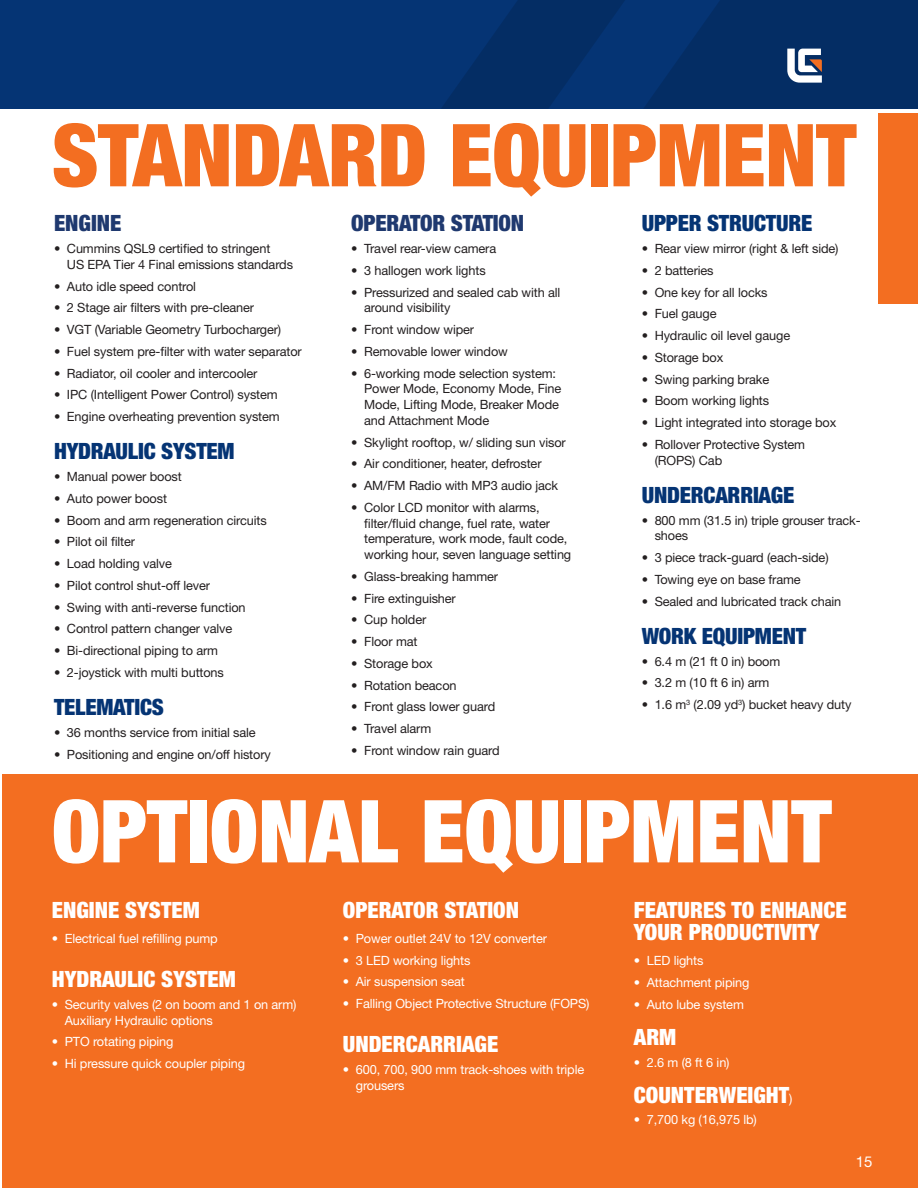
<style>
.page{position:relative;width:918px;height:1188px;background:#fff}
.page>*{position:absolute;margin:0;border:0;box-sizing:border-box;transform-origin:0 0}
.t1{font:900 condensed 87px "Helvetica Neue LT Pro";letter-spacing:-.005em;color:#f36e21}
.t2{font:900 condensed 87px "Helvetica Neue LT Pro";color:#fff}
.t3{font:900 condensed 22.5px/22.5px "Helvetica Neue LT Pro";color:#fff}
.t4{font:900 condensed 22.5px "Helvetica Neue LT Pro";letter-spacing:-.01em;color:#053474}
.t5{font:900 condensed 22.5px "Helvetica Neue LT Pro";letter-spacing:-.01em;color:#1f396f}
.t6{font:15px "Helvetica Neue LT Pro";color:#fffefd}
.t7{font:12.75px/15.8px "Helvetica Neue LT Pro";letter-spacing:-.01em;color:#231f20}
.t8{font:12.75px/15.8px "Helvetica Neue LT Pro";letter-spacing:-.01em;color:#fff}
.s1{font-weight:400;font-stretch:normal;font-size:12.75px}
</style>
<div class="page">
<div style="left:3px;top:774px;width:915px;height:414px;background:#f36e21"></div>
<div style="left:0;top:0;width:918px;height:109px;background:#053474"></div>
<div style="left:878px;top:113px;width:40px;height:190px;background:#f36e21"></div>
<svg style="left:442px;top:0;width:476px;height:109px"></svg>
<h1 class="t1" style="left:52px;top:103px;width:806px">STANDARD EQUIPMENT</h1>
<h2 class="t5" style="left:54px;top:210px;width:69px">ENGINE</h2>
<p class="t7" style="left:67px;top:240px;width:228px;text-indent:-13px">• Cummins QSL9 certified to stringent<br>US EPA Tier 4 Final emissions standards</p>
<p class="t7" style="left:54px;top:278px;width:144px">• Auto idle speed control</p>
<p class="t7" style="left:54px;top:300px;width:202px">• 2 Stage air filters with pre-cleaner</p>
<p class="t7" style="left:54px;top:321px;width:229px">• VGT (Variable Geometry Turbocharger)</p>
<p class="t7" style="left:54px;top:343px;width:249px">• Fuel system pre-filter with water separator</p>
<p class="t7" style="left:54px;top:365px;width:205px">• Radiator, oil cooler and intercooler</p>
<p class="t7" style="left:54px;top:387px;width:225px">• IPC (Intelligent Power Control) system</p>
<p class="t7" style="left:54px;top:408px;width:227px">• Engine overheating prevention system</p>
<h2 class="t4" style="left:54px;top:438px;width:182px">HYDRAULIC SYSTEM</h2>
<p class="t7" style="left:54px;top:468px;width:129px">• Manual power boost</p>
<p class="t7" style="left:54px;top:490px;width:115px">• Auto power boost</p>
<p class="t7" style="left:54px;top:512px;width:214px">• Boom and arm regeneration circuits</p>
<p class="t7" style="left:54px;top:534px;width:83px">• Pilot oil filter</p>
<p class="t7" style="left:54px;top:555px;width:120px">• Load holding valve</p>
<p class="t7" style="left:54px;top:577px;width:158px">• Pilot control shut-off lever</p>
<p class="t7" style="left:54px;top:599px;width:193px">• Swing with anti-reverse function</p>
<p class="t7" style="left:54px;top:621px;width:180px">• Control pattern changer valve</p>
<p class="t7" style="left:54px;top:642px;width:166px">• Bi-directional piping to arm</p>
<p class="t7" style="left:54px;top:664px;width:171px">• 2-joystick with multi buttons</p>
<h2 class="t4" style="left:54px;top:694px;width:112px">TELEMATICS</h2>
<p class="t7" style="left:54px;top:724px;width:203px">• 36 months service from initial sale</p>
<p class="t7" style="left:54px;top:746px;width:218px">• Positioning and engine on/off history</p>
<h2 class="t5" style="left:351px;top:210px;width:174px">OPERATOR STATION</h2>
<p class="t7" style="left:351px;top:240px;width:146px">• Travel rear-view camera</p>
<p class="t7" style="left:351px;top:262px;width:136px">• 3 hallogen work lights</p>
<p class="t7" style="left:364px;top:284px;width:198px;text-indent:-13px">• Pressurized and sealed cab with all around visibility</p>
<p class="t7" style="left:351px;top:321px;width:124px">• Front window wiper</p>
<p class="t7" style="left:351px;top:343px;width:158px">• Removable lower window</p>
<p class="t7" style="left:364px;top:365px;width:199px;text-indent:-13px">• 6-working mode selection system:<br>Power Mode, Economy Mode, Fine<br>Mode, Lifting Mode, Breaker Mode and Attachment Mode</p>
<p class="t7" style="left:351px;top:434px;width:216px">• Skylight rooftop, w/ sliding sun visor</p>
<p class="t7" style="left:351px;top:456px;width:192px">• Air conditioner, heater, defroster</p>
<p class="t7" style="left:351px;top:477px;width:209px">• AM/FM Radio with MP3 audio jack</p>
<p class="t7" style="left:364px;top:499px;width:209px;text-indent:-13px">• Color LCD monitor with alarms, filter/fluid change, fuel rate, water temperature, work mode, fault code, working hour, seven language setting</p>
<p class="t7" style="left:351px;top:568px;width:148px">• Glass-breaking hammer</p>
<p class="t7" style="left:351px;top:590px;width:106px">• Fire extinguisher</p>
<p class="t7" style="left:351px;top:612px;width:77px">• Cup holder</p>
<p class="t7" style="left:351px;top:633px;width:68px">• Floor mat</p>
<p class="t7" style="left:351px;top:655px;width:83px">• Storage box</p>
<p class="t7" style="left:351px;top:677px;width:107px">• Rotation beacon</p>
<p class="t7" style="left:351px;top:699px;width:146px">• Front glass lower guard</p>
<p class="t7" style="left:351px;top:720px;width:82px">• Travel alarm</p>
<p class="t7" style="left:351px;top:742px;width:150px">• Front window rain guard</p>
<h2 class="t4" style="left:642px;top:210px;width:172px">UPPER STRUCTURE</h2>
<p class="t7" style="left:642px;top:240px;width:198px">• Rear view mirror (right &amp; left side)</p>
<p class="t7" style="left:642px;top:262px;width:73px">• 2 batteries</p>
<p class="t7" style="left:642px;top:284px;width:127px">• One key for all locks</p>
<p class="t7" style="left:642px;top:306px;width:76px">• Fuel gauge</p>
<p class="t7" style="left:642px;top:327px;width:150px">• Hydraulic oil level gauge</p>
<p class="t7" style="left:642px;top:349px;width:83px">• Storage box</p>
<p class="t7" style="left:642px;top:371px;width:129px">• Swing parking brake</p>
<p class="t7" style="left:642px;top:393px;width:129px">• Boom working lights</p>
<p class="t7" style="left:642px;top:414px;width:196px">• Light integrated into storage box</p>
<p class="t7" style="left:655px;top:436px;width:152px;text-indent:-13px">• Rollover Protective System (ROPS) Cab</p>
<h2 class="t4" style="left:642px;top:481px;width:154px">UNDERCARRIAGE</h2>
<p class="t7" style="left:655px;top:512px;width:207px;text-indent:-13px">• 800 mm (31.5 in) triple grouser track&shy;shoes</p>
<p class="t7" style="left:642px;top:549px;width:188px">• 3 piece track-guard (each-side)</p>
<p class="t7" style="left:642px;top:571px;width:161px">• Towing eye on base frame</p>
<p class="t7" style="left:642px;top:593px;width:201px">• Sealed and lubricated track chain</p>
<h2 class="t4" style="left:642px;top:622px;width:166px">WORK EQUIPMENT</h2>
<p class="t7" style="left:642px;top:653px;width:140px">• 6.4 m (21 ft 0 in) boom</p>
<p class="t7" style="left:642px;top:675px;width:129px">• 3.2 m (10 ft 6 in) arm</p>
<p class="t7" style="left:642px;top:696px;width:211px">• 1.6 m<sup>3</sup> (2.09 yd<sup>3</sup>) bucket heavy duty</p>
<h1 class="t2" style="left:52px;top:780px;width:781px">OPTIONAL EQUIPMENT</h1>
<h2 class="t3" style="left:52px;top:899px;width:149px">ENGINE SYSTEM</h2>
<p class="t8" style="left:52px;top:930px;width:167px">• Electrical fuel refilling pump</p>
<h2 class="t3" style="left:52px;top:968px;width:186px">HYDRAULIC SYSTEM</h2>
<p class="t8" style="left:65px;top:996px;width:233px;text-indent:-13px">• Security valves (2 on boom and 1 on arm)<br>Auxiliary Hydraulic options</p>
<p class="t8" style="left:52px;top:1034px;width:123px">• PTO rotating piping</p>
<p class="t8" style="left:52px;top:1055px;width:195px">• Hi pressure quick coupler piping</p>
<h2 class="t3" style="left:343px;top:899px;width:178px">OPERATOR STATION</h2>
<p class="t8" style="left:343px;top:930px;width:206px">• Power outlet 24V to 12V converter</p>
<p class="t8" style="left:343px;top:952px;width:129px">• 3 LED working lights</p>
<p class="t8" style="left:343px;top:974px;width:124px">• Air suspension seat</p>
<p class="t8" style="left:343px;top:995px;width:248px">• Falling Object Protective Structure (FOPS)</p>
<h2 class="t3" style="left:343px;top:1033px;width:157px">UNDERCARRIAGE</h2>
<p class="t8" style="left:356px;top:1061px;width:230px;text-indent:-13px">• 600, 700, 900 mm track-shoes with triple grousers</p>
<h2 class="t3" style="left:634px;top:899px;width:214px">FEATURES TO ENHANCE<br>YOUR PRODUCTIVITY</h2>
<p class="t8" style="left:634px;top:953px;width:71px">• LED lights</p>
<p class="t8" style="left:634px;top:974px;width:117px">• Attachment piping</p>
<p class="t8" style="left:634px;top:996px;width:112px">• Auto lube system</p>
<h2 class="t3" style="left:634px;top:1025px;width:44px">ARM</h2>
<p class="t8" style="left:634px;top:1054px;width:97px">• 2.6 m (8 ft 6 in)</p>
<h2 class="t3" style="left:634px;top:1083px;width:160px">COUNTERWEIGHT<span class="s1">)</span></h2>
<p class="t8" style="left:634px;top:1112px;width:124px">• 7,700 kg (16,975 lb)</p>
<p class="t6" style="left:856px;top:1153px;width:18px">15</p>
</div>
